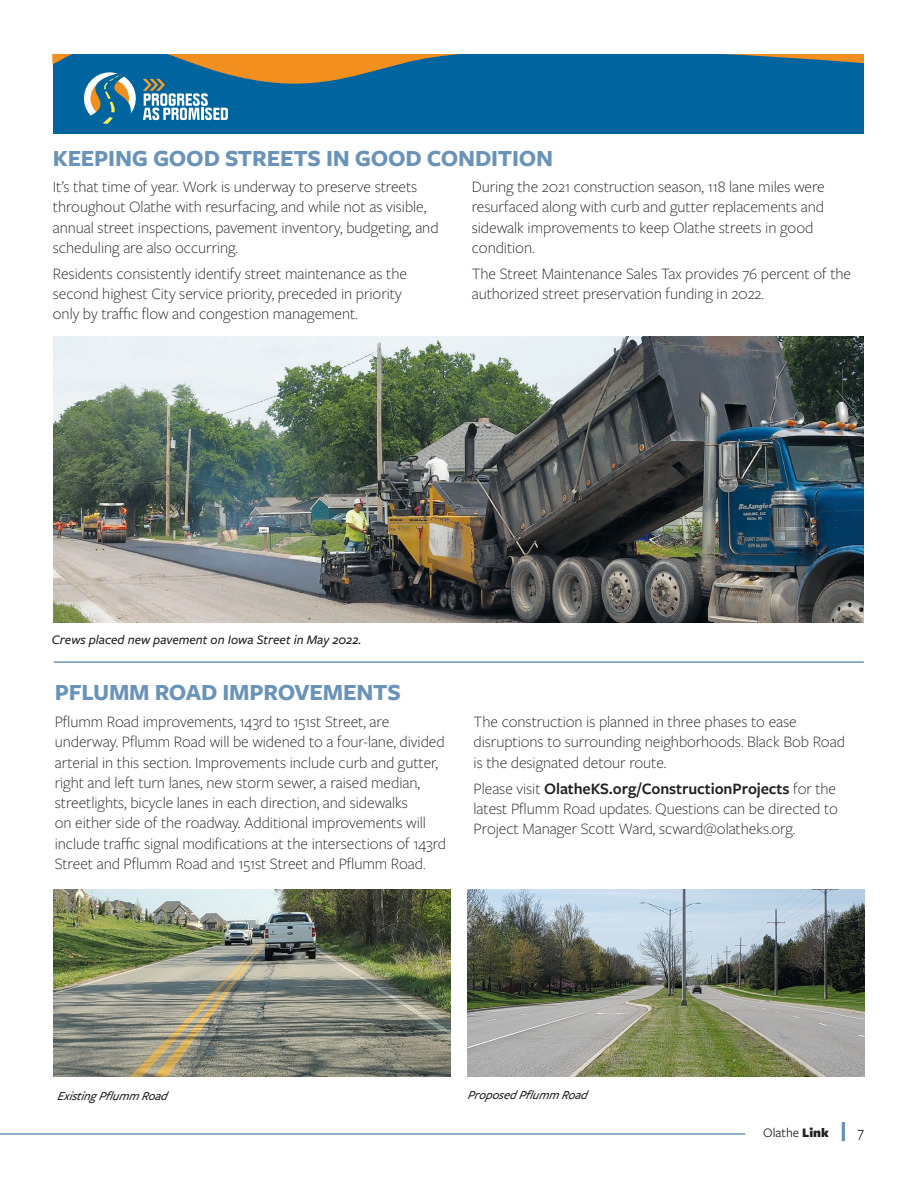
<style>
.page{position:relative;width:918px;height:1188px;background:#fff}
.page>*{position:absolute;margin:0;border:0;box-sizing:border-box;transform-origin:0 0}
.t1{font:700 24px "Freight Sans Pro";letter-spacing:-.01em;color:#6a93b9}
.t2{font:300 16.5px/20.2px "Freight Sans Pro";letter-spacing:-.005em;color:#231f20}
.t3{font:italic 500 13.5px "Freight Sans Pro";color:#231f20}
.t4{font:13.5px "Freight Sans Pro";color:#231f20}
.t5{font:italic 500 12.75px "Freight Sans Pro";color:#231f20}
.s1{font-weight:600}
.s2{font-weight:900}
.s3{font-weight:600;font-size:21px;color:#618b27}
.s4{font-size:15px}
</style>
<div class="page">
<hr style="left:0;top:1133px;width:745px;height:2px;background:#6a93b9">
<img style="left:54px;top:337px;width:810px;height:285px">
<img style="left:54px;top:890px;width:397px;height:186px">
<img style="left:468px;top:890px;width:396px;height:186px">
<svg style="left:53px;top:54px;width:811px;height:80px;background:#1d6c95"></svg>
<hr style="left:54px;top:661px;width:810px;height:2px;background:#6a93b9">
<svg style="left:842px;top:1122px;width:2px;height:19px"></svg>
<p class="t1" style="left:53px;top:142px;width:502px">KEEPING GOOD STREETS IN GOOD CONDITION</p>
<p class="t2" style="left:53px;top:176px;width:387px">It’s that time of year. Work is underway to preserve streets throughout Olathe with resurfacing, and while not as visible, annual street inspections, pavement inventory, budgeting, and scheduling are also occurring.</p>
<p class="t2" style="left:53px;top:263px;width:356px">Residents consistently identify street maintenance as the second highest City service priority, preceded in priority only by traffic flow and congestion management.</p>
<p class="t2" style="left:472px;top:176px;width:355px">During the 2021 construction season, 118 lane miles were resurfaced along with curb and gutter replacements and sidewalk improvements to keep Olathe streets in good condition.</p>
<p class="t2" style="left:472px;top:263px;width:381px">The Street Maintenance Sales Tax provides 76 percent of the authorized street preservation funding in 2022.</p>
<p class="t3" style="left:52px;top:630px;width:311px">Crews placed new pavement on Iowa Street in May 2022.</p>
<p class="t1" style="left:55px;top:676px;width:348px">PFLUMM ROAD IMPROVEMENTS</p>
<p class="t2" style="left:55px;top:711px;width:393px">Pflumm Road improvements, 143rd to 151st Street, are underway. Pflumm Road will be widened to a four-lane, divided arterial in this section. Improvements include curb and gutter, right and left turn lanes, new storm sewer, a raised median, streetlights, bicycle lanes in each direction, and sidewalks<br>on either side of the roadway. Additional improvements will include traffic signal modifications at the intersections of 143rd Street and Pflumm Road and 151st Street and Pflumm Road.</p>
<p class="t2" style="left:474px;top:711px;width:373px">The construction is planned in three phases to ease disruptions to surrounding neighborhoods. Black Bob Road is the designated detour route.</p>
<p class="t2" style="left:474px;top:778px;width:366px;text-align:justify">Please visit <span class="s1">OlatheKS.org/ConstructionProjects</span> for the latest Pflumm Road updates. Questions can be directed to Project Manager Scott Ward, scward@olatheks.org.</p>
<p class="t5" style="left:57px;top:1088px;width:115px">Existing Pflumm Road</p>
<p class="t5" style="left:468px;top:1086px;width:125px">Prop osed Pflumm Road</p>
<p class="t4" style="left:763px;top:1123px;width:102px">Olathe <span class="s2">Link</span> <span class="s3">|</span> <span class="s4">7</span></p>
</div>
